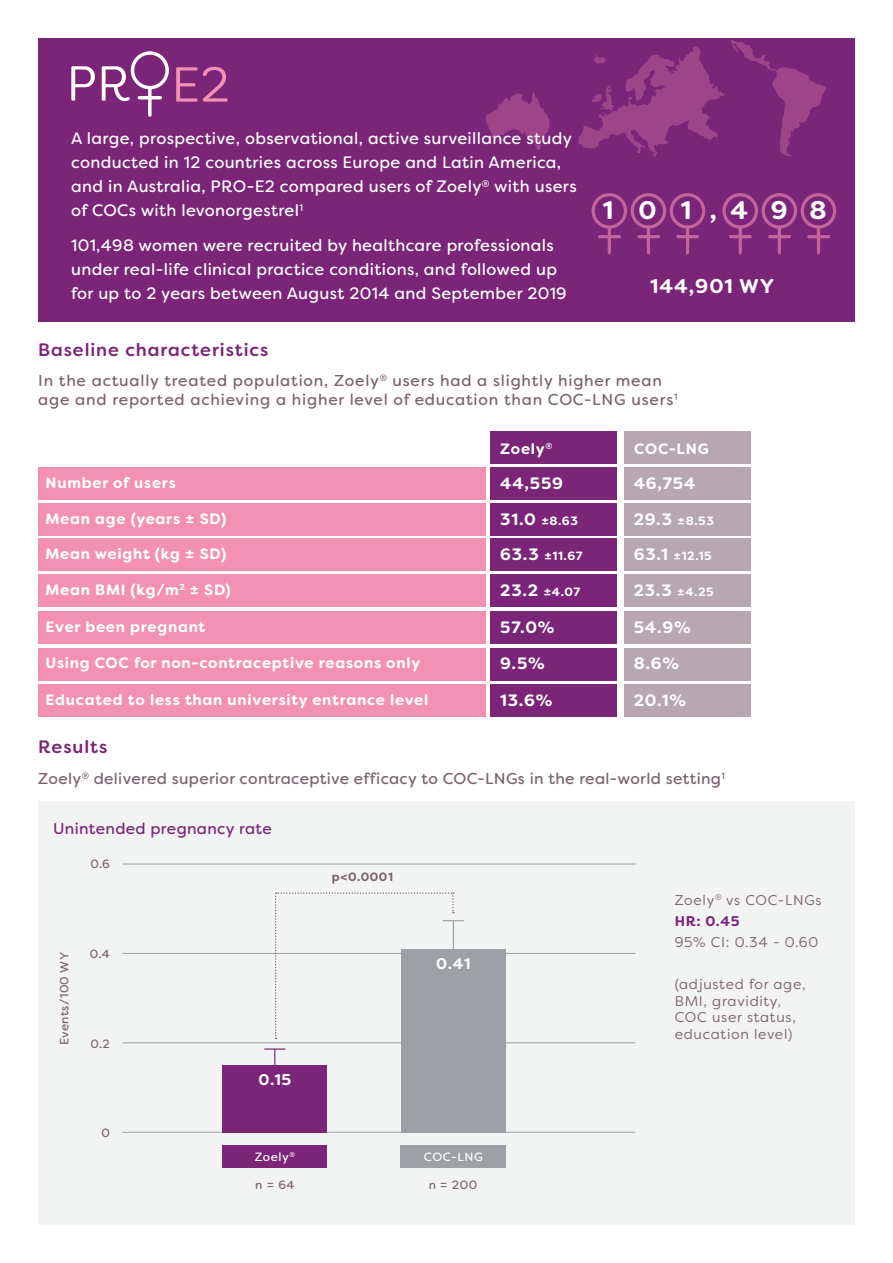
<style>
.page{position:relative;width:893px;height:1263px;background:#fff}
.page>*{position:absolute;margin:0;border:0;box-sizing:border-box;transform-origin:0 0}
.t1{font:700 25.5px "Filson Soft";color:#fff}
.t2{font:700 19.95px "Filson Soft";letter-spacing:.05em;color:#fff}
.t3{font:500 18px "Filson Soft";letter-spacing:.05em;color:#7b2578}
.t4{font:16.5px/24px "Filson Soft";letter-spacing:.02em;color:#fff}
.t5{font:700 16.5px "Filson Soft";letter-spacing:.05em;color:#fff}
.t6{font:15.75px/19.5px "Filson Soft";letter-spacing:.05em;color:#7c616f}
.t7{font:15.75px "Filson Soft";letter-spacing:.02em;color:#7c616f}
.t8{font:15.75px "Filson Soft";letter-spacing:.02em;color:#7b2578}
.t9{font:700 15.6px "Filson Soft";color:#fff}
.t10{font:700 15px "Filson Soft";letter-spacing:.05em;color:#fff}
.t11{font:14.1px/17px "Filson Soft";letter-spacing:.05em;color:#7c616f}
.t12{font:700 12px "Filson Soft";letter-spacing:.05em;color:#fff}
.t13{font:12px "Filson Soft";letter-spacing:.03em;color:#7c616f}
.t14{font:12px "Filson Soft";letter-spacing:.05em;color:#fff}
.t15{font:700 12px "Filson Soft";color:#7c616f}
.s1{font-size:16.5px}
.s2{font-weight:700;color:#7b2578}
</style>
<div class="page">
<div style="left:38px;top:38px;width:817px;height:284px;background:#7b2578"></div>
<div style="left:38px;top:467px;width:447px;height:32px;background:#f391b4"></div>
<div style="left:491px;top:431px;width:126px;height:32px;background:#7b2578"></div>
<div style="left:624px;top:431px;width:126px;height:32px;background:#b8a6b1"></div>
<div style="left:491px;top:467px;width:126px;height:32px;background:#7b2578"></div>
<div style="left:624px;top:467px;width:126px;height:32px;background:#b8a6b1"></div>
<div style="left:38px;top:503px;width:447px;height:32px;background:#f391b4"></div>
<div style="left:38px;top:539px;width:447px;height:32px;background:#f391b4"></div>
<div style="left:38px;top:611px;width:447px;height:32px;background:#f391b4"></div>
<div style="left:38px;top:574px;width:447px;height:33px;background:#f391b4"></div>
<div style="left:38px;top:648px;width:447px;height:32px;background:#f391b4"></div>
<div style="left:38px;top:684px;width:447px;height:32px;background:#f391b4"></div>
<div style="left:624px;top:503px;width:126px;height:32px;background:#b8a6b1"></div>
<div style="left:491px;top:611px;width:126px;height:32px;background:#7b2578"></div>
<div style="left:624px;top:611px;width:126px;height:32px;background:#b8a6b1"></div>
<div style="left:491px;top:648px;width:126px;height:32px;background:#7b2578"></div>
<div style="left:624px;top:648px;width:126px;height:32px;background:#b8a6b1"></div>
<div style="left:491px;top:539px;width:126px;height:32px;background:#7b2578"></div>
<div style="left:624px;top:539px;width:126px;height:32px;background:#b8a6b1"></div>
<div style="left:491px;top:574px;width:126px;height:33px;background:#7b2578"></div>
<div style="left:624px;top:574px;width:126px;height:33px;background:#b8a6b1"></div>
<div style="left:491px;top:684px;width:126px;height:32px;background:#7b2578"></div>
<div style="left:624px;top:684px;width:126px;height:32px;background:#b8a6b1"></div>
<div style="left:491px;top:503px;width:126px;height:32px;background:#7b2578"></div>
<svg style="left:485px;top:92px;width:65px;height:58px"></svg>
<svg style="left:578px;top:40px;width:248px;height:117px"></svg>
<hr style="left:608px;top:228px;width:3px;height:25px;background:#f391b4">
<hr style="left:600px;top:235px;width:19px;height:3px;background:#f391b4">
<div style="left:591px;top:193px;width:36px;height:36px;border:3px solid #f391b4;border-radius:50%"></div>
<hr style="left:647px;top:228px;width:3px;height:25px;background:#f391b4">
<hr style="left:639px;top:235px;width:19px;height:3px;background:#f391b4">
<div style="left:631px;top:193px;width:35px;height:36px;border:3px solid #f391b4;border-radius:50%"></div>
<hr style="left:686px;top:228px;width:3px;height:25px;background:#f391b4">
<hr style="left:678px;top:235px;width:20px;height:3px;background:#f391b4">
<div style="left:670px;top:193px;width:35px;height:36px;border:3px solid #f391b4;border-radius:50%"></div>
<hr style="left:739px;top:228px;width:3px;height:25px;background:#f391b4">
<hr style="left:731px;top:235px;width:19px;height:3px;background:#f391b4">
<div style="left:722px;top:193px;width:36px;height:36px;border:3px solid #f391b4;border-radius:50%"></div>
<hr style="left:778px;top:228px;width:3px;height:25px;background:#f391b4">
<hr style="left:770px;top:235px;width:19px;height:3px;background:#f391b4">
<div style="left:762px;top:193px;width:35px;height:36px;border:3px solid #f391b4;border-radius:50%"></div>
<hr style="left:817px;top:228px;width:3px;height:25px;background:#f391b4">
<hr style="left:809px;top:235px;width:19px;height:3px;background:#f391b4">
<div style="left:801px;top:193px;width:35px;height:36px;border:3px solid #f391b4;border-radius:50%"></div>
<svg style="left:148px;top:89px;width:4px;height:26px"></svg>
<hr style="left:139px;top:96px;width:21px;height:3px;background:#fff">
<svg style="left:71px;top:66px;width:59px;height:35px"></svg>
<svg style="left:176px;top:67px;width:51px;height:35px"></svg>
<div style="left:131px;top:51px;width:38px;height:38px;border:3px solid #fff;border-radius:50%"></div>
<div style="left:38px;top:801px;width:817px;height:424px;background:#f2f3f3"></div>
<hr style="left:122px;top:1132px;width:513px;height:1px;background:#9da0a4">
<hr style="left:122px;top:864px;width:513px;height:1px;background:#9da0a4">
<hr style="left:122px;top:953px;width:513px;height:1px;background:#9da0a4">
<hr style="left:122px;top:1042px;width:513px;height:1px;background:#9da0a4">
<div style="left:223px;top:1145px;width:104px;height:23px;background:#7b2578"></div>
<div style="left:401px;top:1145px;width:105px;height:23px;background:#9da0a4"></div>
<div style="left:223px;top:1065px;width:104px;height:67px;background:#7b2578"></div>
<div style="left:401px;top:949px;width:105px;height:183px;background:#9da0a4"></div>
<svg style="left:274px;top:1050px;width:1px;height:15px"></svg>
<hr style="left:264px;top:1048px;width:21px;height:2px;background:#7b2578">
<svg style="left:275px;top:892px;width:189px;height:147px"></svg>
<p class="t4" style="left:71px;top:126px;width:507px">A large, prospective, observational, active surveillance study conducted in 12 countries across Europe and Latin America, and in Australia, PRO-E2 compared users of Zoely<sup>®</sup> with users of COCs with levonorgestrel<sup>1</sup></p>
<p class="t4" style="left:71px;top:234px;width:497px">101,498 women were recruited by healthcare professionals under real-life clinical practice conditions, and followed up for up to 2 years between August 2014 and September 2019</p>
<h1 class="t1" style="left:603px;top:194px;width:226px">101,49 8</h1>
<p class="t2" style="left:650px;top:274px;width:126px">144,901 WY</p>
<p class="t3" style="left:38px;top:338px;width:232px">Baseline characteristics</p>
<p class="t6" style="left:38px;top:370px;width:641px">In the actually treated population, Zoely<sup>®</sup> users had a slightly higher mean age and reported achieving a higher level of education than COC-LNG users<sup>1</sup></p>
<p class="t10" style="left:46px;top:473px;width:132px">Number of users</p>
<p class="t10" style="left:46px;top:509px;width:182px">Mean age (years ± SD)</p>
<p class="t10" style="left:46px;top:544px;width:182px">Mean weight (kg ± SD)</p>
<p class="t10" style="left:46px;top:580px;width:187px">Mean BMI (kg/m<sup>2</sup> ± SD)</p>
<p class="t10" style="left:46px;top:617px;width:161px">Ever been pregnant</p>
<p class="t10" style="left:46px;top:653px;width:376px">Using COC for non-contraceptive reasons only</p>
<p class="t10" style="left:46px;top:690px;width:384px">Educated to less than university entrance level</p>
<p class="t10" style="left:500px;top:439px;width:54px">Zoely<sup>®</sup></p>
<p class="t5" style="left:500px;top:472px;width:64px">44,559</p>
<p class="t5" style="left:634px;top:472px;width:63px">46,754</p>
<p class="t10" style="left:634px;top:439px;width:76px">COC-LNG</p>
<p class="t12" style="left:500px;top:513px;width:79px"><span class="s1">31.0</span> ±8.63</p>
<p class="t12" style="left:634px;top:513px;width:82px"><span class="s1">29.3</span> ±8.53</p>
<p class="t12" style="left:500px;top:548px;width:84px"><span class="s1">63.3</span> ±11.67</p>
<p class="t12" style="left:634px;top:548px;width:80px"><span class="s1">63.1</span> ±12.15</p>
<p class="t12" style="left:500px;top:584px;width:82px"><span class="s1">23.2</span> ±4.07</p>
<p class="t12" style="left:634px;top:584px;width:82px"><span class="s1">23.3</span> ±4.25</p>
<p class="t5" style="left:500px;top:616px;width:56px">57.0%</p>
<p class="t5" style="left:634px;top:616px;width:58px">54.9%</p>
<p class="t5" style="left:500px;top:652px;width:46px">9.5%</p>
<p class="t5" style="left:634px;top:652px;width:47px">8.6%</p>
<p class="t5" style="left:500px;top:689px;width:54px">13.6%</p>
<p class="t5" style="left:634px;top:689px;width:54px">20.1%</p>
<p class="t3" style="left:38px;top:735px;width:71px">Results</p>
<p class="t7" style="left:38px;top:768px;width:688px">Zoely<sup>®</sup> delivered superior contraceptive efficacy to COC-LNGs in the real-world setting<sup>1</sup></p>
<p class="t8" style="left:53px;top:818px;width:220px">Unintended pregnancy rate</p>
<p class="t13" style="left:91px;top:856px;width:21px">0.6</p>
<p class="t13" style="left:57px;top:1045px;width:95px;rotate:-90deg">Events/100 WY</p>
<p class="t13" style="left:90px;top:946px;width:22px">0.4</p>
<p class="t13" style="left:91px;top:1036px;width:21px">0.2</p>
<p class="t13" style="left:101px;top:1125px;width:10px">0</p>
<p class="t15" style="left:332px;top:869px;width:63px">p&lt;0.0001</p>
<p class="t9" style="left:258px;top:1070px;width:34px">0.15</p>
<p class="t9" style="left:436px;top:954px;width:36px">0.41</p>
<p class="t14" style="left:255px;top:1149px;width:42px">Zoely<sup>®</sup></p>
<p class="t14" style="left:424px;top:1149px;width:61px">COC-LNG</p>
<p class="t13" style="left:255px;top:1177px;width:41px">n = 64</p>
<p class="t13" style="left:429px;top:1177px;width:50px">n = 200</p>
<p class="t11" style="left:675px;top:889px;width:148px;line-height:21px">Zoely<sup>®</sup> vs COC-LNGs<br><span class="s2">HR: 0.45</span></p>
<p class="t11" style="left:675px;top:933px;width:145px">95% CI: 0.34 - 0.60</p>
<p class="t11" style="left:675px;top:975px;width:132px">(adjusted for age,<br>BMI, gravidity,<br>COC user status, education level)</p>
</div>
